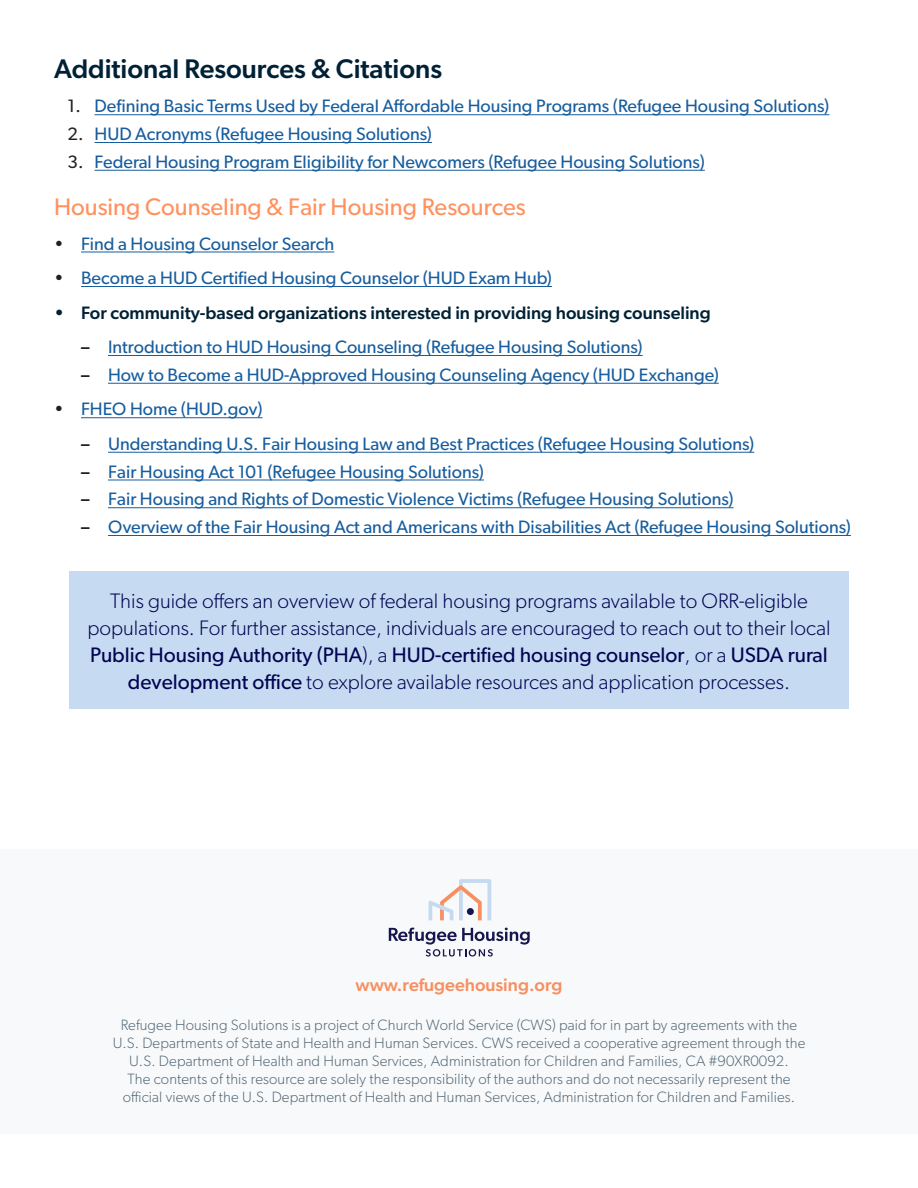
<style>
.page{position:relative;width:918px;height:1188px;background:#fff}
.page>*{position:absolute;margin:0;border:0;box-sizing:border-box;transform-origin:0 0}
.t1{font:500 27px "Gibson";color:#002135}
.sub_section{font:24px "Gibson";color:#ff915f}
.t2{font:300 21px/27px "Gibson";color:#010352;text-align:center}
.t3{font:18px "Gibson";color:#175d9e}
.t4{font:500 18px "Gibson";color:#002135}
.t5{font:500 18px "Gibson";color:#f69061}
.t6{font:300 15px/18px "Gibson";letter-spacing:.01em;color:#002135;text-align:center}
.s1{color:#231f20}
.s2{font-weight:500;color:#231f20}
.s3{font-weight:400}
</style>
<div class="page">
<div style="left:0;top:850px;width:918px;height:284px;background:#f8f9fa"></div>
<hr style="left:94px;top:114px;width:735px;height:1px;background:#175d9e">
<hr style="left:94px;top:142px;width:338px;height:1px;background:#175d9e">
<hr style="left:94px;top:170px;width:611px;height:1px;background:#175d9e">
<hr style="left:81px;top:252px;width:253px;height:1px;background:#175d9e">
<hr style="left:81px;top:286px;width:471px;height:1px;background:#175d9e">
<hr style="left:108px;top:355px;width:535px;height:1px;background:#175d9e">
<hr style="left:108px;top:383px;width:611px;height:1px;background:#175d9e">
<hr style="left:81px;top:417px;width:182px;height:1px;background:#175d9e">
<hr style="left:108px;top:452px;width:646px;height:1px;background:#175d9e">
<hr style="left:108px;top:480px;width:376px;height:1px;background:#175d9e">
<hr style="left:108px;top:507px;width:626px;height:1px;background:#175d9e">
<hr style="left:108px;top:535px;width:743px;height:1px;background:#175d9e">
<svg style="left:428px;top:879px;width:63px;height:41px"></svg>
<div style="left:467px;top:908px;width:7px;height:7px;background:#18154e;border-radius:50%"></div>
<svg style="left:389px;top:928px;width:141px;height:29px"></svg>
<div style="left:69px;top:571px;width:780px;height:138px;background:#c6dbf1"></div>
<p class="t1" style="left:54px;top:52px;width:390px">Additional Resources &amp; Citations</p>
<p class="t3" style="left:68px;top:95px;width:763px"><span class="s1">1.</span> Defining Basic Terms Used by Federal Affordable Housing Programs (Refugee Housing Solutions)</p>
<p class="t3" style="left:68px;top:123px;width:366px"><span class="s1">2.</span> HUD Acronyms (Refugee Housing Solutions)</p>
<p class="t3" style="left:68px;top:151px;width:639px"><span class="s1">3.</span> Federal Housing Program Eligibility for Newcomers (Refugee Housing Solutions)</p>
<p class="sub_section" style="left:54px;top:193px;width:473px">Housing Counseling &amp; Fair Housing Resources</p>
<p class="t3" style="left:54px;top:233px;width:282px"><span class="s1">•</span> Find a Housing Counselor Search</p>
<p class="t3" style="left:54px;top:267px;width:500px"><span class="s1">•</span> Become a HUD Certified Housing Counselor (HUD Exam Hub)</p>
<p class="t4" style="left:54px;top:302px;width:658px">• For community-based organizations interested in providing housing counseling</p>
<p class="t3" style="left:81px;top:336px;width:563px"><span class="s2">–</span> Introduction to HUD Housing Counseling (Refugee Housing Solutions)</p>
<p class="t3" style="left:81px;top:364px;width:639px"><span class="s2">–</span> How to Become a HUD-Approved Housing Counseling Agency (HUD Exchange)</p>
<p class="t3" style="left:54px;top:398px;width:210px"><span class="s1">•</span> FHEO Home (HUD.gov)</p>
<p class="t3" style="left:81px;top:433px;width:675px"><span class="s2">–</span> Understanding U.S. Fair Housing Law and Best Practices (Refugee Housing Solutions)</p>
<p class="t3" style="left:81px;top:461px;width:405px"><span class="s2">–</span> Fair Housing Act 101 (Refugee Housing Solutions)</p>
<p class="t3" style="left:81px;top:488px;width:654px"><span class="s2">–</span> Fair Housing and Rights of Domestic Violence Victims (Refugee Housing Solutions)</p>
<p class="t3" style="left:81px;top:516px;width:771px"><span class="s2">–</span> Overview of the Fair Housing Act and Americans with Disabilities Act (Refugee Housing Solutions)</p>
<p class="t2" style="left:87px;top:587px;width:745px">This guide offers an overview of federal housing programs available to ORR-eligible populations. For further assistance, individuals are encouraged to reach out to their local <span class="s3">Public Housing Authority (PHA</span>), a <span class="s3">HUD-certified housing counselor</span>, or a <span class="s3">USDA rural development office</span> to explore available resources and application processes.</p>
<p class="t5" style="left:355px;top:974px;width:209px">www.refugeehousing.org</p>
<p class="t6" style="left:113px;top:1016px;width:694px">Refugee Housing Solutions is a project of Church World Service (CWS) paid for in part by agreements with the<br>U.S. Departments of State and Health and Human Services. CWS received a cooperative agreement through the<br>U.S. Department of Health and Human Services, Administration for Children and Families, CA #90XR0092.</p>
<p class="t6" style="left:123px;top:1070px;width:674px">The contents of this resource are solely the responsibility of the authors and do not necessarily represent the official views of the U.S. Department of Health and Human Services, Administration for Children and Families.</p>
</div>
